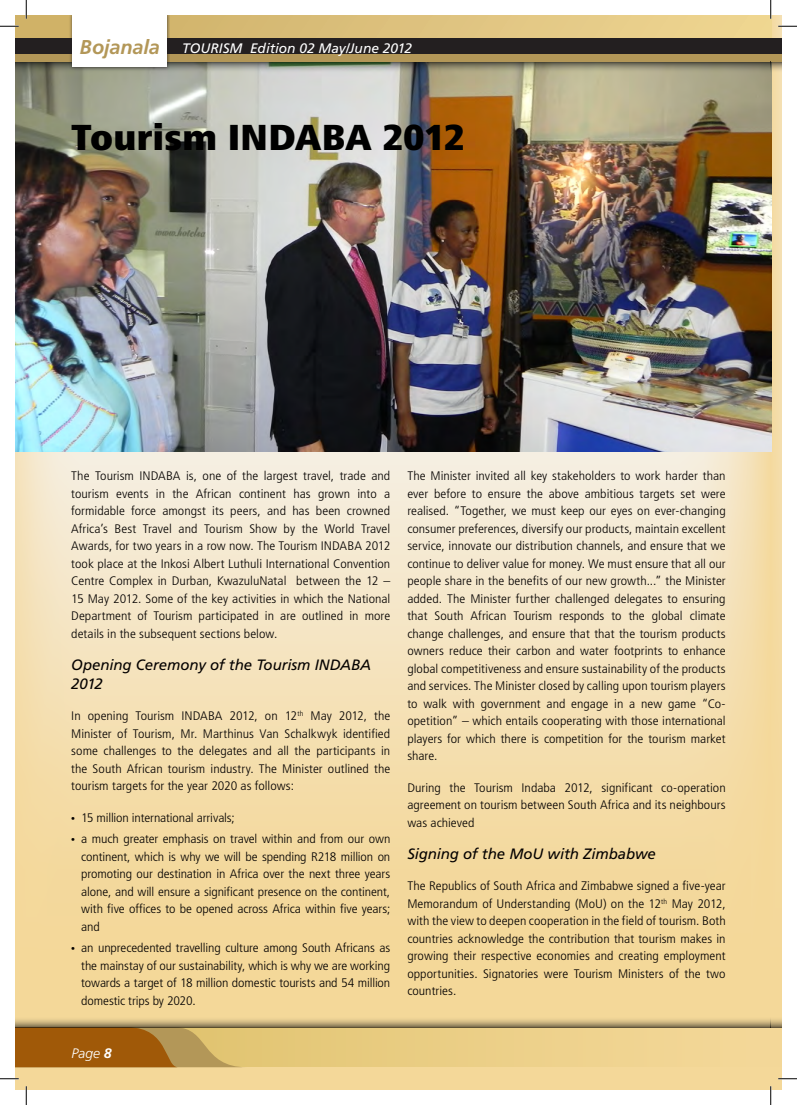
<style>
.page{position:relative;width:797px;height:1105px;background:#fff}
.page>*{position:absolute;margin:0;border:0;box-sizing:border-box;transform-origin:0 0}
.t1{font:900 condensed 36px "Frutiger LT Std";letter-spacing:.005em;color:#000;scale:1.11 1}
.t2{font:italic 15px/18.8px "Frutiger LT Std";letter-spacing:-.01em;color:#040100}
.t3{font:italic 13.75px "Frutiger LT Std";letter-spacing:-.005em;color:#fff}
.t4{font:italic 300 13.75px "Frutiger LT Std";color:#fff}
.t5{font:300 condensed 12.38px/17.5px "Frutiger LT Std";color:#040100;text-align:justify;scale:1.11 1}
.s1{font-weight:700;font-size:20px;color:#b39758}
.s2{font-family:"Myriad Pro";font-weight:400;font-stretch:normal;font-size:13.75px}
.s3{font-weight:700}
</style>
<div class="page">
<img style="left:16px;top:16px;width:765px;height:1073px">
<svg style="left:16px;top:16px;width:755px;height:23px;background:#d6bc7a"></svg>
<img style="left:16px;top:73px;width:755px;height:379px">
<svg style="left:16px;top:61px;width:754px;height:12px;background:#8c8c75"></svg>
<div style="left:16px;top:39px;width:754px;height:18px;background:#231f20"></div>
<div style="left:16px;top:54px;width:754px;height:7px;background:#b39758"></div>
<div style="left:69px;top:16px;width:101px;height:55px;background:#231f20;opacity:.75"></div>
<div style="left:73px;top:16px;width:94px;height:51px;background:#fff"></div>
<div style="left:770px;top:39px;width:11px;height:18px;background:#231f20"></div>
<svg style="left:770px;top:61px;width:11px;height:12px"></svg>
<div style="left:770px;top:54px;width:11px;height:7px;background:#b39758"></div>
<svg style="left:247px;top:1027px;width:523px;height:40px;background:#e8cc86"></svg>
<svg style="left:16px;top:1027px;width:231px;height:40px;background:#ac7629"></svg>
<div style="left:770px;top:1027px;width:11px;height:40px;background:#f3d798"></div>
<svg style="left:770px;top:1016px;width:11px;height:11px"></svg>
<svg style="left:16px;top:1016px;width:754px;height:11px;background:#cab380"></svg>
<svg style="left:0;top:25px;width:19px;height:2px"></svg>
<svg style="left:778px;top:25px;width:19px;height:2px"></svg>
<svg style="left:0;top:1078px;width:19px;height:1px"></svg>
<svg style="left:778px;top:1078px;width:19px;height:1px"></svg>
<svg style="left:25px;top:0;width:2px;height:19px"></svg>
<svg style="left:25px;top:1086px;width:2px;height:19px"></svg>
<svg style="left:770px;top:0;width:1px;height:19px"></svg>
<svg style="left:770px;top:1086px;width:1px;height:19px"></svg>
<p class="t3" style="left:80px;top:40px;width:334px"><span class="s1">Bojanala</span> TOURISM Edition 02 May/June 2012</p>
<h1 class="t1" style="left:71px;top:115px;width:356px">Tourism INDABA 2012</h1>
<p class="t5" style="left:71px;top:468px;width:289px">The Tourism INDABA is, one of the largest travel, trade and tourism events in the African continent has grown into a formidable force amongst its peers, and has been crowned Africa’s Best Travel and Tourism Show by the World Travel Awards, for two years in a row now. The Tourism INDABA 2012 took place at the Inkosi Albert Luthuli International Convention Centre Complex in Durban, KwazuluNatal between the 12 – 15 May 2012. Some of the key activities in which the National Department of Tourism participated in are outlined in more details in the subsequent sections below.</p>
<p class="t2" style="left:71px;top:656px;width:301px">Opening Ceremony of the Tourism INDABA<br>2012</p>
<p class="t5" style="left:71px;top:708px;width:289px">In opening Tourism INDABA 2012, on 12<sup>th</sup> May 2012, the Minister of Tourism, Mr. Marthinus Van Schalkwyk identified some challenges to the delegates and all the participants in the South African tourism industry. The Minister outlined the tourism targets for the year 2020 as follows:</p>
<p class="t5" style="left:71px;top:809px;width:149px"><span class="s2">•</span> 15 million international arrivals;</p>
<p class="t5" style="left:81px;top:830px;width:280px;text-indent:-10px"><span class="s2">•</span> a much greater emphasis on travel within and from our own continent, which is why we will be spending R218 million on promoting our destination in Africa over the next three years alone, and will ensure a significant presence on the continent, with five offices to be opened across Africa within five years; and</p>
<p class="t5" style="left:81px;top:939px;width:280px;text-indent:-10px"><span class="s2">•</span> an unprecedented travelling culture among South Africans as the mainstay of our sustainability, which is why we are working towards a target of 18 million domestic tourists and 54 million domestic trips by 2020.</p>
<p class="t4" style="left:72px;top:1045px;width:41px">Page <span class="s3">8</span></p>
<p class="t5" style="left:407px;top:467px;width:288px">The Minister invited all key stakeholders to work harder than ever before to ensure the above ambitious targets set were realised. “Together, we must keep our eyes on ever-changing consumer preferences, diversify our products, maintain excellent service, innovate our distribution channels, and ensure that we continue to deliver value for money. We must ensure that all our people share in the benefits of our new growth...” the Minister added. The Minister further challenged delegates to ensuring that South African Tourism responds to the global climate change challenges, and ensure that that the tourism products owners reduce their carbon and water footprints to enhance global competitiveness and ensure sustainability of the products and services. The Minister closed by calling upon tourism players to walk with government and engage in a new game “Co&shy;opetition” – which entails cooperating with those international players for which there is competition for the tourism market share.</p>
<p class="t5" style="left:407px;top:779px;width:288px">During the Tourism Indaba 2012, significant co-operation agreement on tourism between South Africa and its neighbours was achieved</p>
<p class="t2" style="left:407px;top:845px;width:250px">Signing of the MoU with Zimbabwe</p>
<p class="t5" style="left:407px;top:878px;width:288px">The Republics of South Africa and Zimbabwe signed a five-year Memorandum of Understanding (MoU) on the 12<sup>th</sup> May 2012, with the view to deepen cooperation in the field of tourism. Both countries acknowledge the contribution that tourism makes in growing their respective economies and creating employment opportunities. Signatories were Tourism Ministers of the two countries.</p>
</div>
